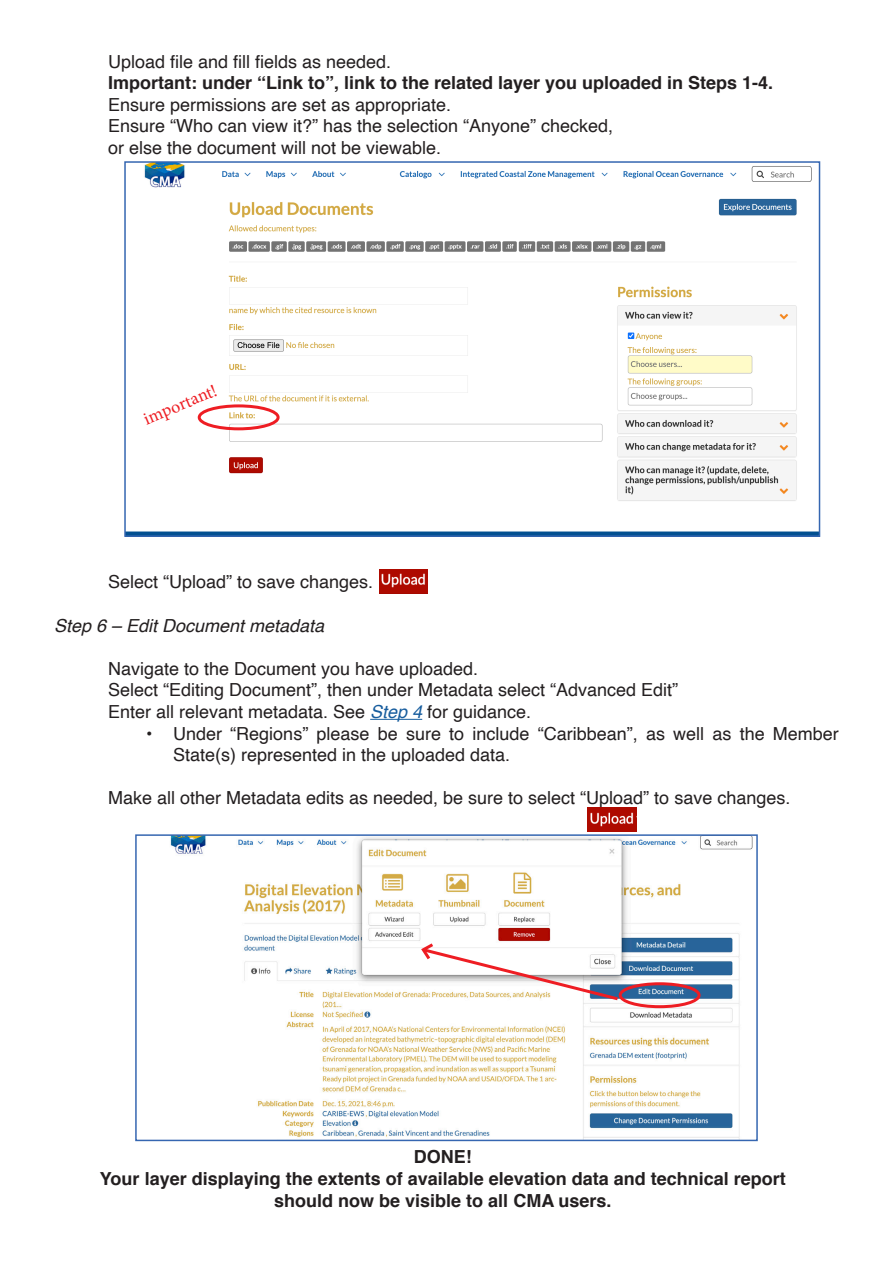
<style>
.page{position:relative;width:893px;height:1263px;background:#fff}
.page>*{position:absolute;margin:0;border:0;box-sizing:border-box;transform-origin:0 0}
.t1{font:18px/21.6px "Helvetica";color:#231f20}
.t2{font:700 18px/21.6px "Helvetica";color:#231f20;text-align:center}
.t3{font:italic 18px "Helvetica";color:#231f20}
.t4{font:18px "Minion Pro";color:#ee1d23}
.s1{font-style:italic;color:#175d9e}
</style>
<div class="page">
<img style="left:127px;top:164px;width:690px;height:370px">
<div style="left:124px;top:161px;width:696px;height:376px;border:2px solid #3566b1"></div>
<hr style="left:370px;top:719px;width:52px;height:1px;background:#175d9e">
<img style="left:379px;top:570px;width:49px;height:23px">
<img style="left:170px;top:837px;width:583px;height:301px">
<div style="left:135px;top:834px;width:623px;height:307px;border:2px solid #3566b1"></div>
<img style="left:588px;top:808px;width:48px;height:23px">
<div style="left:198px;top:404px;width:82px;height:26px;border:3px solid #ee1d23;border-radius:50%"></div>
<div style="left:619px;top:982px;width:82px;height:26px;border:3px solid #ee1d23;border-radius:50%"></div>
<svg style="left:419px;top:941px;width:202px;height:61px"></svg>
<p class="t1" style="left:108px;top:51px;width:285px">Upload file and fill fields as needed.</p>
<p class="t2" style="left:108px;top:72px;width:667px">Important: under “Link to”, link to the related layer you uploaded in Steps 1-4.</p>
<p class="t1" style="left:108px;top:94px;width:345px">Ensure permissions are set as appropriate.</p>
<p class="t1" style="left:108px;top:116px;width:507px">Ensure “Who can view it?” has the selection “Anyone” checked,</p>
<p class="t1" style="left:108px;top:137px;width:335px">or else the document will not be viewable.</p>
<p class="t4" style="left:140px;top:408px;width:79px;rotate:-22deg">important!</p>
<p class="t1" style="left:108px;top:572px;width:267px">Select “Upload” to save changes.</p>
<p class="t3" style="left:54px;top:611px;width:272px">Step 6 – Edit Document metadata</p>
<p class="t1" style="left:108px;top:658px;width:372px">Navigate to the Document you have uploaded.</p>
<p class="t1" style="left:108px;top:680px;width:572px">Select “Editing Document”, then under Metadata select “Advanced Edit”</p>
<p class="t1" style="left:108px;top:701px;width:425px">Enter all relevant metadata. See <span class="s1">Step 4</span> for guidance.</p>
<p class="t1" style="left:173px;top:723px;width:667px;text-indent:-27px">• Under “Regions” please be sure to include “Caribbean”, as well as the Member<br>State(s) represented in the uploaded data.</p>
<p class="t1" style="left:108px;top:788px;width:684px">Make all other Metadata edits as needed, be sure to select “Upload” to save changes.</p>
<p class="t2" style="left:100px;top:1146px;width:687px">DONE!<br>Your layer displaying the extents of available elevation data and technical report should now be visible to all CMA users.</p>
</div>
